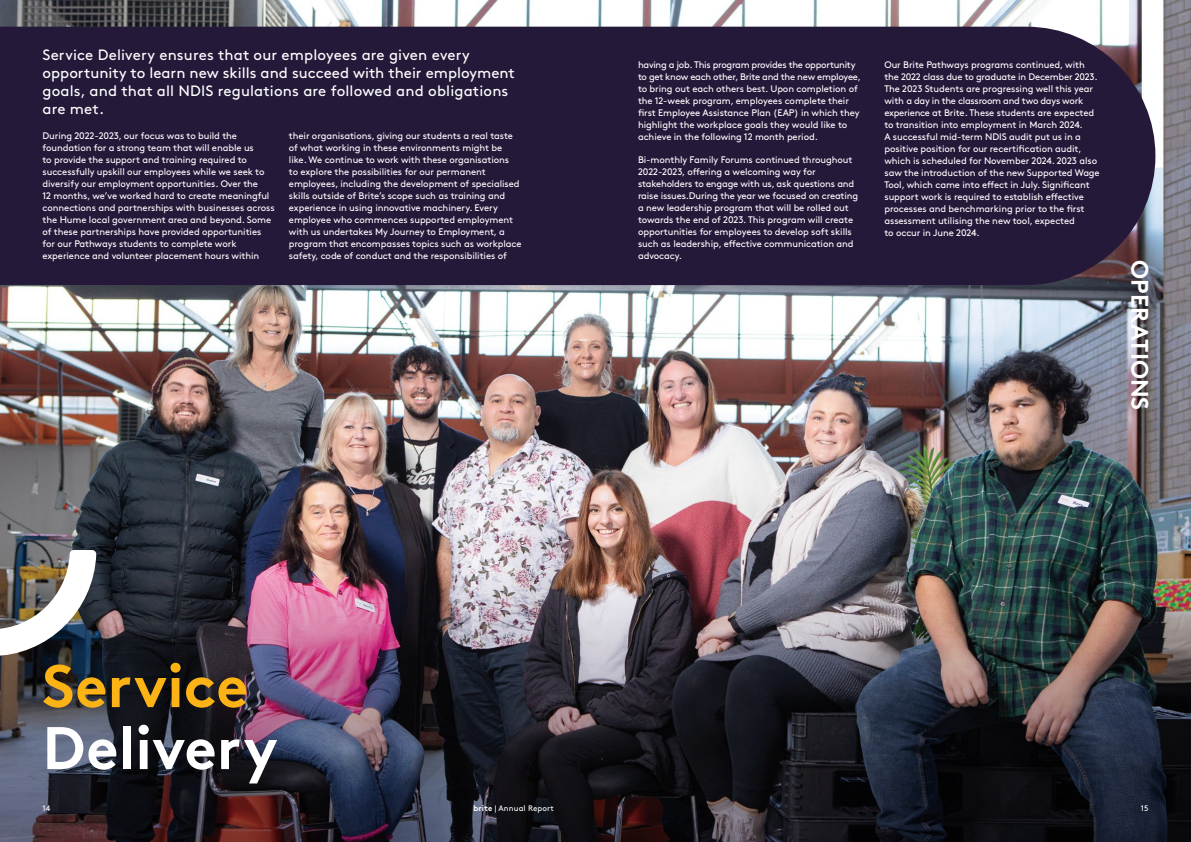
<style>
.page{position:relative;width:1191px;height:842px;background:#fff}
.page>*{position:absolute;margin:0;border:0;box-sizing:border-box;transform-origin:0 0}
.t1{font:700 60px "Brown";color:#fff}
.t2{font:700 60px "Brown";color:#fcb316}
.t3{font:700 24px "Brown";color:#fff}
.t4{font:15px/18px "Brown";letter-spacing:.01em;color:#fff}
.t5{font:9.5px/12px "Brown";letter-spacing:-.01em;color:#fff}
.t6{font:8px "Brown";letter-spacing:.01em;color:#fff}
.s1{font-weight:700}
</style>
<div class="page">
<img style="left:0;top:0;width:1191px;height:544px">
<div style="left:0;top:27px;width:1155px;height:258px;background:#25193a"></div>
<img style="left:0;top:544px;width:1191px;height:298px">
<img style="left:0;top:550px;width:96px;height:106px">
<h3 class="t4" style="left:43px;top:45px;width:474px">Service Delivery ensures that our employees are given every opportunity to learn new skills and succeed with their employment goals, and that all NDIS regulations are followed and obligations are met.</h3>
<p class="t5" style="left:43px;top:129px;width:234px">During 2022-2023, our focus was to build the foundation for a strong team that will enable us<br>to provide the support and training required to successfully upskill our employees while we seek to diversify our employment opportunities. Over the<br>12 months, we’ve worked hard to create meaningful connections and partnerships with businesses across the Hume local government area and beyond. Some of these partnerships have provided opportunities for our Pathways students to complete work experience and volunteer placement hours within</p>
<p class="t5" style="left:289px;top:129px;width:234px">their organisations, giving our students a real taste of what working in these environments might be like. We continue to work with these organisations<br>to explore the possibilities for our permanent employees, including the development of specialised skills outside of Brite’s scope such as training and experience in using innovative machinery. Every employee who commences supported employment with us undertakes My Journey to Employment, a program that encompasses topics such as workplace safety, code of conduct and the responsibilities of</p>
<p class="t5" style="left:638px;top:58px;width:224px">having a job. This program provides the opportunity to get know each other, Brite and the new employee, to bring out each others best. Upon completion of the 12-week program, employees complete their first Employee Assistance Plan (EAP) in which they highlight the workplace goals they would like to achieve in the following 12 month period.</p>
<p class="t5" style="left:638px;top:153px;width:222px">Bi-monthly Family Forums continued throughout 2022-2023, offering a welcoming way for stakeholders to engage with us, ask questions and raise issues.During the year we focused on creating a new leadership program that will be rolled out towards the end of 2023. This program will create opportunities for employees to develop soft skills such as leadership, effective communication and advocacy.</p>
<p class="t5" style="left:884px;top:58px;width:217px">Our Brite Pathways programs continued, with the 2022 class due to graduate in December 2023.<br>The 2023 Students are progressing well this year with a day in the classroom and two days work experience at Brite. These students are expected to transition into employment in March 2024.<br>A successful mid-term NDIS audit put us in a positive position for our recertification audit, which is scheduled for November 2024. 2023 also saw the introduction of the new Supported Wage Tool, which came into effect in July. Significant support work is required to establish effective processes and benchmarking prior to the first assessment utilising the new tool, expected<br>to occur in June 2024.</p>
<h2 class="t3" style="left:1159px;top:260px;width:151px;rotate:90deg">OPERATIONS</h2>
<h1 class="t2" style="left:43px;top:637px;width:207px">Service</h1>
<h1 class="t1" style="left:43px;top:699px;width:237px">Delivery</h1>
<p class="t6" style="left:43px;top:802px;width:9px">14</p>
<p class="t6" style="left:473px;top:802px;width:82px"><span class="s1">brite</span> | Annual Report</p>
<p class="t6" style="left:1140px;top:802px;width:9px">15</p>
</div>
